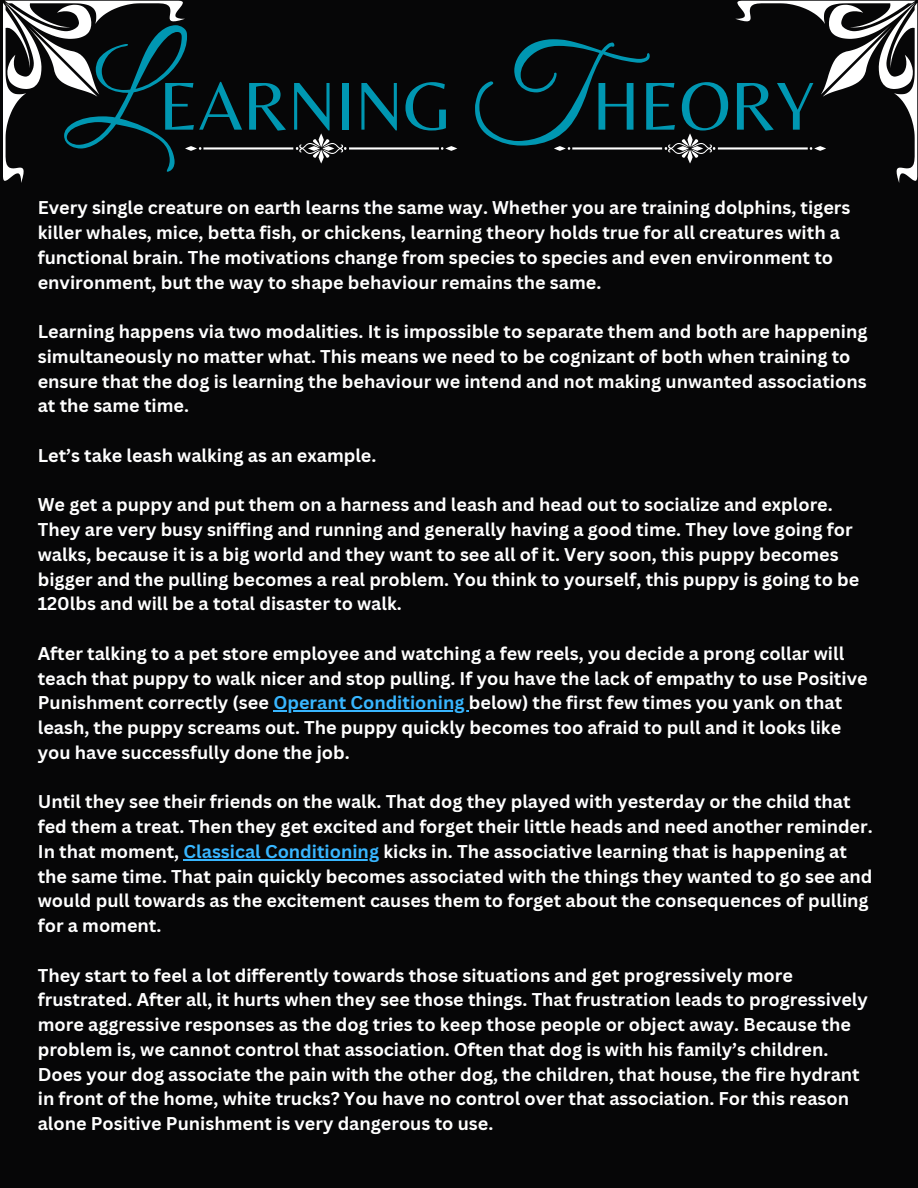
<style>
.page{position:relative;width:918px;height:1188px;background:#060607}
.page>*{position:absolute;margin:0;border:0;box-sizing:border-box;transform-origin:0 0}
.t1{font:127.5px "Great Vibes";color:#0097b2}
.t2{font:70.5px "Belleza";color:#0097b2}
.t3{font:700 18px/24.8px "Canva Sans";color:#fff}
.s1{color:#38b6ff}
</style>
<div class="page">
<hr style="left:273px;top:711px;width:196px;height:1px;background:#38b6ff">
<hr style="left:184px;top:859px;width:195px;height:1px;background:#38b6ff">
<svg style="left:319px;top:133px;width:5px;height:14px"></svg>
<svg style="left:319px;top:149px;width:5px;height:15px"></svg>
<svg style="left:445px;top:146px;width:12px;height:5px"></svg>
<svg style="left:185px;top:146px;width:12px;height:5px"></svg>
<svg style="left:199px;top:139px;width:244px;height:19px"></svg>
<svg style="left:554px;top:146px;width:12px;height:5px"></svg>
<svg style="left:3px;top:1px;width:182px;height:182px"></svg>
<svg style="left:568px;top:1px;width:349px;height:182px"></svg>
<p class="t1" style="left:65px;top:25px;width:92px">L</p>
<p class="t2" style="left:159px;top:64px;width:294px">EARNING</p>
<p class="t1" style="left:471px;top:25px;width:119px">T</p>
<p class="t2" style="left:592px;top:64px;width:224px">HEORY</p>
<p class="t3" style="left:38px;top:195px;width:814px">Every single creature on earth learns the same way. Whether you are training dolphins, tigers</p>
<p class="t3" style="left:38px;top:220px;width:804px">killer whales, mice, betta fish, or chickens, learning theory holds true for all creatures with a functional brain. The motivations change from species to species and even environment to environment, but the way to shape behaviour remains the same.</p>
<p class="t3" style="left:38px;top:319px;width:831px">Learning happens via two modalities. It is impossible to separate them and both are happening simultaneously no matter what. This means we need to be cognizant of both when training to ensure that the dog is learning the behaviour we intend and not making unwanted associations at the same time.</p>
<p class="t3" style="left:38px;top:443px;width:340px">Let’s take leash walking as an example.</p>
<p class="t3" style="left:38px;top:492px;width:823px">We get a puppy and put them on a harness and leash and head out to socialize and explore.<br>They are very busy sniffing and running and generally having a good time. They love going for walks, because it is a big world and they want to see all of it. Very soon, this puppy becomes bigger and the pulling becomes a real problem. You think to yourself, this puppy is going to be 120lbs and will be a total disaster to walk.</p>
<h1 class="t3" style="left:38px;top:641px;width:831px">After talking to a pet store employee and watching a few reels, you decide a prong collar will teach that puppy to walk nicer and stop pulling. If you have the lack of empathy to use Positive<br>Punishment correctly (see <span class="s1">Operant Conditioning</span> below) the first few times you yank on that</h1>
<p class="t3" style="left:38px;top:715px;width:805px">leash, the puppy screams out. The puppy quickly becomes too afraid to pull and it looks like you have successfully done the job.</p>
<p class="t3" style="left:38px;top:789px;width:836px">Until they see their friends on the walk. That dog they played with yesterday or the child that fed them a treat. Then they get excited and forget their little heads and need another reminder.<br>In that moment, <span class="s1">Classical Conditioning</span> kicks in. The associative learning that is happening at</p>
<p class="t3" style="left:38px;top:863px;width:836px">the same time. That pain quickly becomes associated with the things they wanted to go see and would pull towards as the excitement causes them to forget about the consequences of pulling for a moment.</p>
<p class="t3" style="left:38px;top:962px;width:832px">They start to feel a lot differently towards those situations and get progressively more frustrated. After all, it hurts when they see those things. That frustration leads to progressively more aggressive responses as the dog tries to keep those people or object away. Because the</p>
<p class="t3" style="left:38px;top:1037px;width:824px">problem is, we cannot control that association. Often that dog is with his family’s children.<br>Does your dog associate the pain with the other dog, the children, that house, the fire hydrant in front of the home, white trucks? You have no control over that association. For this reason alone Positive Punishment is very dangerous to use.</p>
</div>
